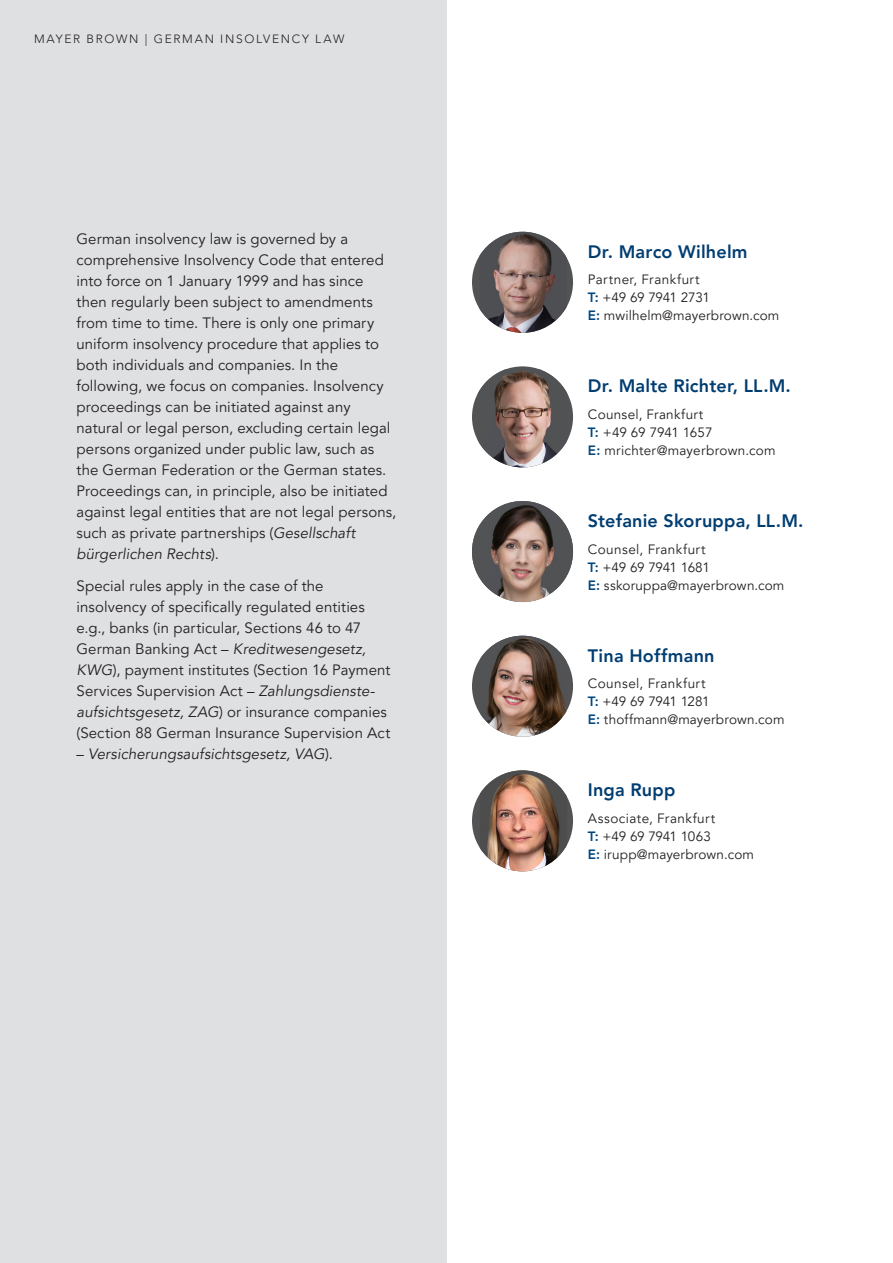
<style>
.page{position:relative;width:893px;height:1263px;background:#fff}
.page>*{position:absolute;margin:0;border:0;box-sizing:border-box;transform-origin:0 0}
.Body_copy{font:800 18px "Avenir LT Pro";letter-spacing:.01em;color:#003d71}
.Body_copy-2{font:15px/21px "Avenir LT Pro";letter-spacing:.005em;color:#231f20}
.Body_copy-3{font:italic 15px "Avenir LT Pro";letter-spacing:.005em;color:#231f20}
.Body_copy-4{font:13.5px/18px "Avenir LT Pro";letter-spacing:.015em;color:#231f20}
.Body_copy-5{font:300 12px "Avenir LT Pro";letter-spacing:.14em;color:#231f20}
.s1{font-style:italic}
.s2{font-style:normal}
.s3{font-weight:800;color:#00467e}
</style>
<div class="page">
<div style="left:0;top:0;width:446px;height:1263px;background:#dfe0e2"></div>
<div style="left:472px;top:232px;width:101px;height:101px;background:#535355;border-radius:50%"></div>
<img style="left:479px;top:232px;width:88px;height:101px">
<img style="left:472px;top:501px;width:101px;height:101px;border-radius:51px">
<div style="left:472px;top:636px;width:101px;height:101px;background:#535355;border-radius:50%"></div>
<img style="left:480px;top:636px;width:86px;height:101px">
<div style="left:472px;top:770px;width:101px;height:101px;background:#535355;border-radius:50%"></div>
<img style="left:480px;top:770px;width:87px;height:101px">
<div style="left:472px;top:366px;width:101px;height:101px;background:#535355;border-radius:50%"></div>
<img style="left:478px;top:369px;width:89px;height:98px">
<p class="Body_copy-5" style="left:34px;top:32px;width:312px">MAYER BROWN | GERMAN INSOLVENCY LAW</p>
<p class="Body_copy-2" style="left:77px;top:229px;width:321px">German insolvency law is governed by a comprehensive Insolvency Code that entered into force on 1 January 1999 and has since then regularly been subject to amendments from time to time. There is only one primary uniform insolvency procedure that applies to both individuals and companies. In the following, we focus on companies. Insolvency proceedings can be initiated against any natural or legal person, excluding certain legal persons organized under public law, such as the German Federation or the German states.<br>Proceedings can, in principle, also be initiated against legal entities that are not legal persons, such as private partnerships (<span class="s1">Gesellschaft bürgerlichen Rechts</span>).</p>
<p class="Body_copy-2" style="left:77px;top:575px;width:316px">Special rules apply in the case of the insolvency of specifically regulated entities e.g., banks (in particular, Sections 46 to 47<br>German Banking Act – <span class="s1">Kreditwesengesetz, KWG</span>), payment institutes (Section 16 Payment Services Supervision Act – <span class="s1">Zahlungsdienste&shy;aufsichtsgesetz, ZAG</span>) or insurance companies (Section 88 German Insurance Supervision Act</p>
<p class="Body_copy-3" style="left:77px;top:744px;width:258px"><span class="s2">–</span> Versicherungsaufsichtsgesetz, VAG<span class="s2">).</span></p>
<p class="Body_copy" style="left:588px;top:241px;width:161px">Dr. Marco Wilhelm</p>
<p class="Body_copy-4" style="left:588px;top:271px;width:193px">Partner, Frankfurt<br><span class="s3">T:</span> +49 69 7941 2731<br><span class="s3">E:</span> mwilhelm@mayerbrown.com</p>
<p class="Body_copy" style="left:588px;top:375px;width:205px">Dr. Malte Richter, LL.M.</p>
<p class="Body_copy-4" style="left:588px;top:406px;width:189px">Counsel, Frankfurt<br><span class="s3">T:</span> +49 69 7941 1657<br><span class="s3">E:</span> mrichter@mayerbrown.com</p>
<p class="Body_copy" style="left:588px;top:510px;width:217px">Stefanie Skoruppa, LL.M.</p>
<p class="Body_copy-4" style="left:588px;top:540px;width:198px">Counsel, Frankfurt<br><span class="s3">T:</span> +49 69 7941 1681<br><span class="s3">E:</span> sskoruppa@mayerbrown.com</p>
<p class="Body_copy" style="left:588px;top:645px;width:128px">Tina Hoffmann</p>
<p class="Body_copy-4" style="left:588px;top:675px;width:198px">Counsel, Frankfurt<br><span class="s3">T:</span> +49 69 7941 1281<br><span class="s3">E:</span> thoffmann@mayerbrown.com</p>
<p class="Body_copy" style="left:588px;top:779px;width:89px">Inga Rupp</p>
<p class="Body_copy-4" style="left:588px;top:809px;width:168px">Associate, Frankfurt<br><span class="s3">T:</span> +49 69 7941 1063<br><span class="s3">E:</span> irupp@mayerbrown.com</p>
</div>
